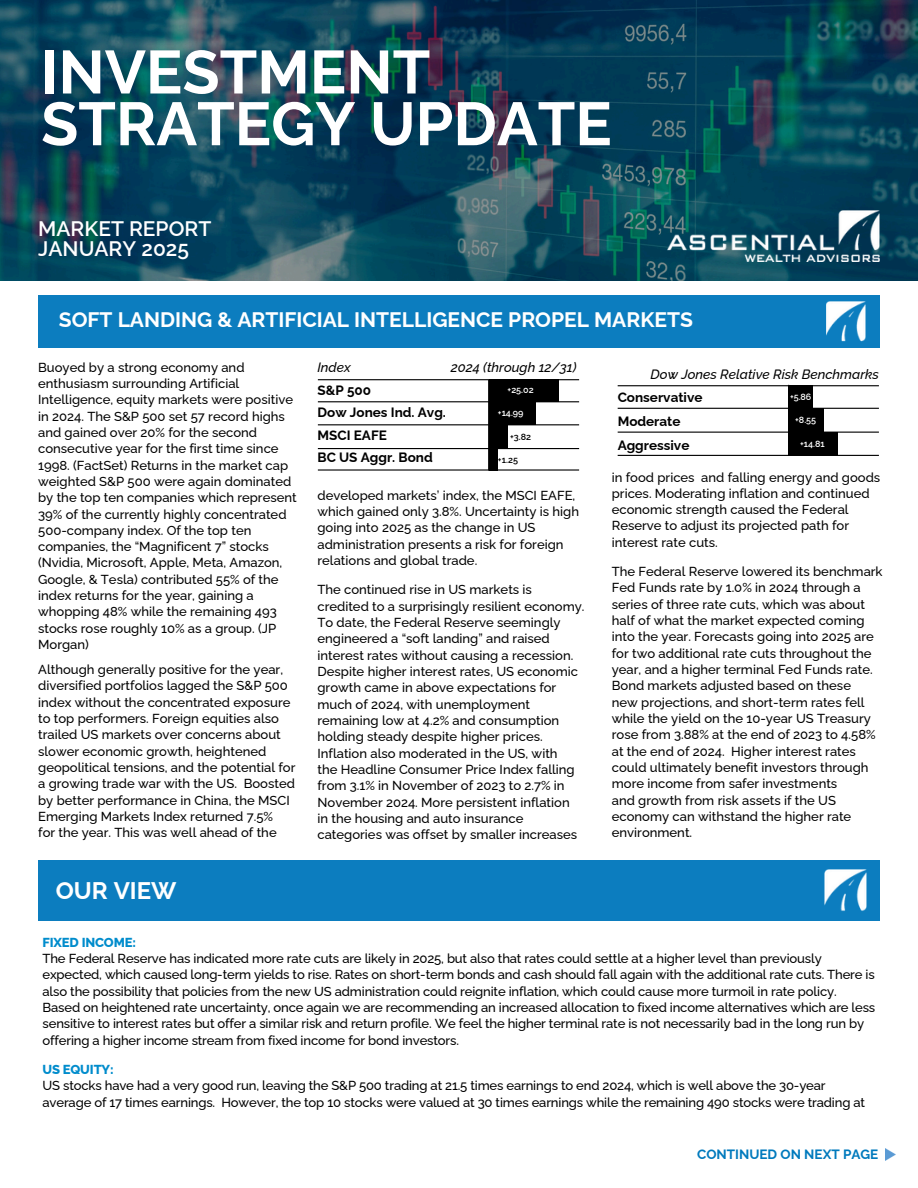
<style>
.page{position:relative;width:918px;height:1188px;background:#fff}
.page>*{position:absolute;margin:0;border:0;box-sizing:border-box;transform-origin:0 0}
.t1{font:700 60.75px/51.8px "Raleway";color:#fff}
.t2{font:700 24px "Raleway";color:#fff}
.t3{font:700 21px "Raleway";color:#fff}
.t4{font:600 21px/20.2px "Raleway";color:#fff}
.t5{font:700 13.5px/22.5px "Raleway";color:#000}
.t6{font:italic 500 13.5px "Raleway";color:#000}
.t7{font:700 13.5px "Raleway";color:#007abd}
.t8{font:500 13.05px/16.4px "Raleway";color:#000}
.t9{font:800 13.05px "Raleway";letter-spacing:-.01em;color:#008ccc}
.t10{font:600 9px "Raleway";color:#fff}
.t11{font:600 9px "Raleway";color:#000}
</style>
<div class="page">
<img style="left:0;top:0;width:918px;height:281px">
<img style="left:668px;top:211px;width:211px;height:50px">
<div style="left:38px;top:296px;width:842px;height:52px;background:#0c7dbf"></div>
<img style="left:827px;top:302px;width:39px;height:40px">
<div style="left:38px;top:861px;width:842px;height:60px;background:#0c7dbf"></div>
<img style="left:824px;top:870px;width:42px;height:41px">
<svg style="left:885px;top:1149px;width:10px;height:11px"></svg>
<hr style="left:788px;top:385px;width:1px;height:71px;background:#000">
<hr style="left:618px;top:455px;width:261px;height:1px;background:#000">
<hr style="left:618px;top:408px;width:261px;height:1px;background:#000">
<hr style="left:618px;top:432px;width:261px;height:1px;background:#000">
<hr style="left:618px;top:385px;width:261px;height:1px;background:#000">
<div style="left:789px;top:385px;width:23px;height:23px;background:#000"></div>
<div style="left:789px;top:432px;width:49px;height:23px;background:#000"></div>
<div style="left:789px;top:408px;width:34px;height:24px;background:#000"></div>
<hr style="left:488px;top:380px;width:1px;height:91px;background:#000">
<hr style="left:318px;top:448px;width:261px;height:1px;background:#000">
<hr style="left:318px;top:469px;width:261px;height:2px;background:#000">
<hr style="left:318px;top:379px;width:261px;height:1px;background:#000">
<hr style="left:318px;top:401px;width:261px;height:1px;background:#000">
<hr style="left:318px;top:424px;width:261px;height:1px;background:#000">
<div style="left:489px;top:449px;width:8px;height:22px;background:#000"></div>
<div style="left:489px;top:379px;width:69px;height:23px;background:#000"></div>
<div style="left:489px;top:425px;width:19px;height:23px;background:#000"></div>
<div style="left:489px;top:401px;width:46px;height:24px;background:#000"></div>
<h5 class="t1" style="left:41px;top:46px;width:572px">INVESTMENT<br>STRATEGY UPDATE</h5>
<h5 class="t4" style="left:38px;top:218px;width:175px">MARKET REPORT<br>JANUARY 2025</h5>
<p class="t3" style="left:59px;top:307px;width:636px">SOFT LANDING &amp; ARTIFICIAL INTELLIGENCE PROPEL MARKETS</p>
<p class="t8" style="left:38px;top:359px;width:260px">Buoyed by a strong economy and enthusiasm surrounding Artificial Intelligence, equity markets were positive in 2024. The S&amp;P 500 set 57 record highs and gained over 20% for the second consecutive year for the first time since 1998. (FactSet) Returns in the market cap weighted S&amp;P 500 were again dominated by the top ten companies which represent 39% of the currently highly concentrated 500-company index. Of the top ten companies, the “Magnificent 7” stocks (Nvidia, Microsoft, Apple, Meta, Amazon, Google, &amp; Tesla) contributed 55% of the index returns for the year, gaining a whopping 48% while the remaining 493 stocks rose roughly 10% as a group. (JP Morgan)</p>
<h1 class="t8" style="left:38px;top:661px;width:259px">Although generally positive for the year, diversified portfolios lagged the S&amp;P 500 index without the concentrated exposure to top performers. Foreign equities also trailed US markets over concerns about slower economic growth, heightened geopolitical tensions, and the potential for a growing trade war with the US. Boosted by better performance in China, the MSCI Emerging Markets Index returned 7.5%<br>for the year. This was well ahead of the</h1>
<p class="t6" style="left:318px;top:360px;width:35px">Index</p>
<p class="t6" style="left:451px;top:360px;width:127px">2024 (through 12/31)</p>
<p class="t5" style="left:318px;top:379px;width:130px">S&amp;P 500<br>Dow Jones Ind. Avg.<br>MSCI EAFE<br>BC US Aggr. Bond</p>
<p class="t10" style="left:508px;top:385px;width:28px">+25.02</p>
<p class="t10" style="left:498px;top:407px;width:27px">+14.99</p>
<p class="t11" style="left:510px;top:432px;width:22px">+3.82</p>
<p class="t11" style="left:498px;top:454px;width:22px">+1.25</p>
<p class="t8" style="left:318px;top:487px;width:263px">developed markets’ index, the MSCI EAFE, which gained only 3.8%. Uncertainty is high going into 2025 as the change in US administration presents a risk for foreign relations and global trade.</p>
<h3 class="t8" style="left:318px;top:582px;width:269px">The continued rise in US markets is credited to a surprisingly resilient economy.<br>To date, the Federal Reserve seemingly engineered a “soft landing” and raised interest rates without causing a recession.<br>Despite higher interest rates, US economic growth came in above expectations for much of 2024, with unemployment remaining low at 4.2% and consumption holding steady despite higher prices.<br>Inflation also moderated in the US, with<br>the Headline Consumer Price Index falling from 3.1% in November of 2023 to 2.7% in November 2024. More persistent inflation<br>in the housing and auto insurance categories was offset by smaller increases</h3>
<h5 class="t6" style="left:651px;top:366px;width:230px">Dow Jones Relative Risk Benchmarks</h5>
<p class="t5" style="left:618px;top:386px;width:86px;line-height:23.7px">Conservative<br>Moderate<br>Aggressive</p>
<p class="t10" style="left:790px;top:391px;width:23px">+5.86</p>
<p class="t10" style="left:795px;top:414px;width:23px">+8.55</p>
<p class="t10" style="left:800px;top:438px;width:26px">+14.81</p>
<h5 class="t8" style="left:612px;top:469px;width:270px">in food prices and falling energy and goods prices. Moderating inflation and continued economic strength caused the Federal Reserve to adjust its projected path for interest rate cuts.</h5>
<h5 class="t8" style="left:612px;top:563px;width:272px">The Federal Reserve lowered its benchmark Fed Funds rate by 1.0% in 2024 through a series of three rate cuts, which was about half of what the market expected coming into the year. Forecasts going into 2025 are for two additional rate cuts throughout the year, and a higher terminal Fed Funds rate.<br>Bond markets adjusted based on these<br>new projections, and short-term rates fell while the yield on the 10-year US Treasury rose from 3.88% at the end of 2023 to 4.58% at the end of 2024. Higher interest rates could ultimately benefit investors through more income from safer investments<br>and growth from risk assets if the US economy can withstand the higher rate environment.</h5>
<h5 class="t2" style="left:56px;top:877px;width:122px">OUR VIEW</h5>
<p class="t9" style="left:43px;top:935px;width:95px">FIXED INCOME:</p>
<p class="t8" style="left:43px;top:950px;width:834px">The Federal Reserve has indicated more rate cuts are likely in 2025, but also that rates could settle at a higher level than previously expected, which caused long-term yields to rise. Rates on short-term bonds and cash should fall again with the additional rate cuts. There is also the possibility that policies from the new US administration could reignite inflation, which could cause more turmoil in rate policy.<br>Based on heightened rate uncertainty, once again we are recommending an increased allocation to fixed income alternatives which are less sensitive to interest rates but offer a similar risk and return profile. We feel the higher terminal rate is not necessarily bad in the long run by offering a higher income stream from fixed income for bond investors.</p>
<p class="t9" style="left:43px;top:1062px;width:73px">US EQUITY:</p>
<p class="t8" style="left:43px;top:1078px;width:824px">US stocks have had a very good run, leaving the S&amp;P 500 trading at 21.5 times earnings to end 2024, which is well above the 30-year average of 17 times earnings. However, the top 10 stocks were valued at 30 times earnings while the remaining 490 stocks were trading at</p>
<p class="t7" style="left:697px;top:1146px;width:183px">CONTINUED ON NEXT PAGE</p>
</div>
